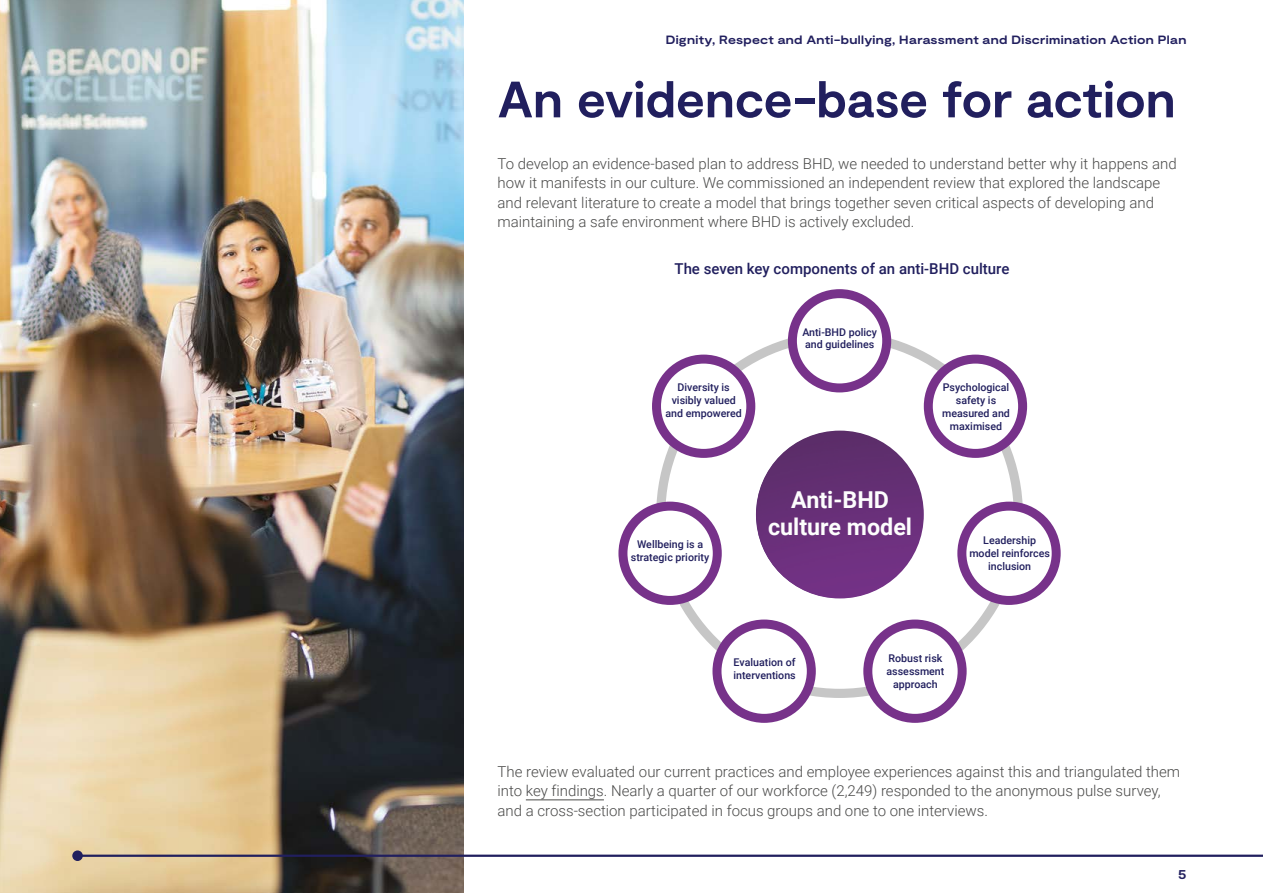
<style>
.page{position:relative;width:1263px;height:893px;background:#fff}
.page>*{position:absolute;margin:0;border:0;box-sizing:border-box;transform-origin:0 0}
.Header_2{font:700 51px "Moderat";letter-spacing:-.005em;color:#211f5e}
.t1{font:700 24px/28.8px "Roboto";color:#fff;text-align:center}
.t2{font:700 23.25px/26.5px "Roboto";color:#fdfdfd;text-align:center}
.Body_Copy{font:300 15px/19.5px "Roboto";color:#4a4a49}
.Caption_text{font:500 15px "Roboto";color:#211f5e}
.t3{font:700 expanded 12.75px "Moderat";color:#211f5e}
.t4{font:700 expanded 12px "Moderat";letter-spacing:.025em;color:#211f5e}
.t5{font:500 10.65px/12.8px "Roboto";color:#211f5e;text-align:center}
</style>
<div class="page">
<img style="left:0;top:0;width:463px;height:893px">
<hr style="left:78px;top:855px;width:1185px;height:2px;background:#211f5e">
<div style="left:72px;top:850px;width:11px;height:11px;background:#211f5e;border-radius:50%"></div>
<div style="left:656px;top:331px;width:367px;height:367px;background:#c6c6c6;border-radius:50%"></div>
<div style="left:665px;top:340px;width:349px;height:349px;background:#fff;border-radius:50%"></div>
<div style="left:652px;top:355px;width:103px;height:103px;background:#77328a;border-radius:50%"></div>
<div style="left:661px;top:364px;width:85px;height:85px;background:#fff;border-radius:50%"></div>
<div style="left:618px;top:502px;width:104px;height:103px;background:#77328a;border-radius:50%"></div>
<div style="left:627px;top:511px;width:86px;height:85px;background:#fff;border-radius:50%"></div>
<div style="left:712px;top:619px;width:104px;height:104px;background:#77328a;border-radius:50%"></div>
<div style="left:721px;top:628px;width:86px;height:86px;background:#fff;border-radius:50%"></div>
<div style="left:863px;top:620px;width:104px;height:103px;background:#77328a;border-radius:50%"></div>
<div style="left:872px;top:628px;width:86px;height:86px;background:#fff;border-radius:50%"></div>
<div style="left:957px;top:502px;width:104px;height:103px;background:#77328a;border-radius:50%"></div>
<div style="left:966px;top:511px;width:86px;height:85px;background:#fff;border-radius:50%"></div>
<div style="left:924px;top:355px;width:103px;height:103px;background:#77328a;border-radius:50%"></div>
<div style="left:933px;top:364px;width:85px;height:85px;background:#fff;border-radius:50%"></div>
<div style="left:788px;top:289px;width:103px;height:103px;background:#77328a;border-radius:50%"></div>
<div style="left:797px;top:298px;width:85px;height:85px;background:#fff;border-radius:50%"></div>
<img style="left:756px;top:431px;width:168px;height:167px;border-radius:84px">
<hr style="left:526px;top:800px;width:78px;height:1px;background:#4a4a49">
<p class="t4" style="left:666px;top:32px;width:522px">Dignity, Respect and Anti-bullying, Harassment and Discrimination Action Plan</p>
<h2 class="Header_2" style="left:497px;top:70px;width:680px">An evidence-base for action</h2>
<p class="Body_Copy" style="left:497px;top:153px;width:681px">To develop an evidence-based plan to address BHD, we needed to understand better why it happens and how it manifests in our culture. We commissioned an independent review that explored the landscape and relevant literature to create a model that brings together seven critical aspects of developing and maintaining a safe environment where BHD is actively excluded.</p>
<p class="Caption_text" style="left:674px;top:258px;width:336px">The seven key components of an anti-BHD culture</p>
<p class="t5" style="left:665px;top:381px;width:78px">Diversity is visibly valued and empowered</p>
<p class="t5" style="left:802px;top:325px;width:76px;text-align:left">Anti-BHD policy and guidelines</p>
<p class="t5" style="left:631px;top:537px;width:80px">Wellbeing is a strategic priority</p>
<p class="t1" style="left:765px;top:478px;width:150px">Anti-BHD culture model</p>
<h3 class="t2" style="left:768px;top:486px;width:146px">Anti-BHD culture model</h3>
<p class="t5" style="left:942px;top:381px;width:69px">Psychological safety is measured and maximised</p>
<p class="t5" style="left:969px;top:533px;width:82px">Leadership model reinforces inclusion</p>
<p class="t5" style="left:733px;top:656px;width:64px;text-align:left">Evaluation of interventions</p>
<p class="t5" style="left:886px;top:652px;width:59px">Robust risk assessment approach</p>
<p class="Body_Copy" style="left:497px;top:761px;width:684px">The review evaluated our current practices and employee experiences against this and triangulated them into key findings. Nearly a quarter of our workforce (2,249) responded to the anonymous pulse survey, and a cross-section participated in focus groups and one to one interviews.</p>
<p class="t3" style="left:1178px;top:868px;width:10px">5</p>
</div>
